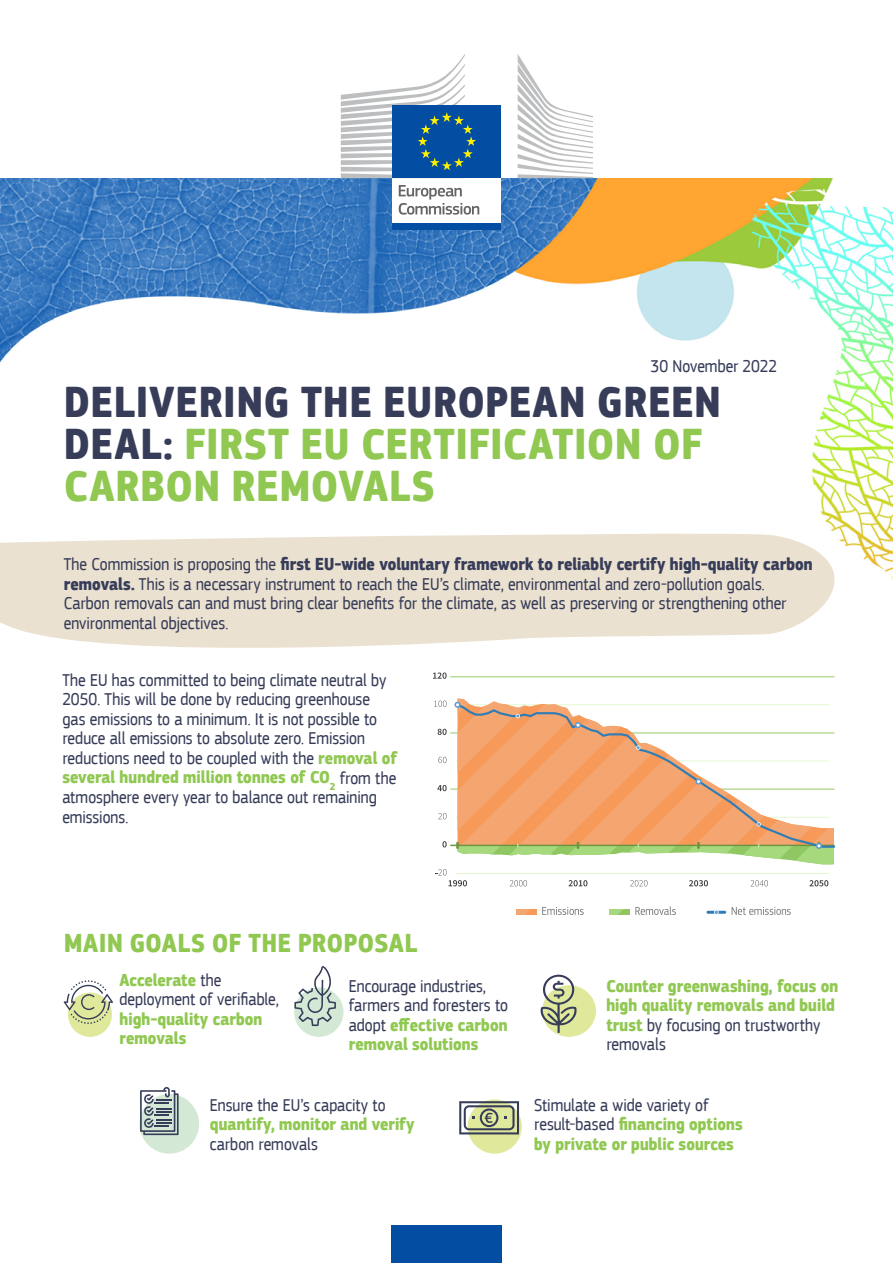
<style>
.page{position:relative;width:893px;height:1263px;background:#fff}
.page>*{position:absolute;margin:0;border:0;box-sizing:border-box;transform-origin:0 0}
.t1{font:700 45px/42px "EC Square Sans Cond Pro";letter-spacing:.025em;color:#90c852}
.t2{font:700 27px "EC Square Sans Cond Pro";letter-spacing:.025em;color:#90c852}
.t3{font:18px/19.5px "EC Square Sans Cond Pro";color:#373d59}
.t4{font:700 18px/19.5px "EC Square Sans Cond Pro";letter-spacing:.005em;color:#90c852}
.s1{color:#373d59}
.s2{font-weight:700}
.s3{font-weight:700;color:#90c852}
.s4{font-weight:400;color:#373d59}
</style>
<div class="page">
<div style="left:391px;top:1225px;width:111px;height:38px;background:#034ea2"></div>
<img style="left:0;top:177px;width:893px;height:402px">
<div style="left:392px;top:176px;width:109px;height:48px;background:#fff"></div>
<svg style="left:399px;top:185px;width:80px;height:30px"></svg>
<div style="left:392px;top:223px;width:109px;height:6px;background:#034ea2"></div>
<svg style="left:518px;top:54px;width:75px;height:124px"></svg>
<div style="left:392px;top:105px;width:109px;height:73px;background:#034ea2"></div>
<svg style="left:341px;top:54px;width:135px;height:124px"></svg>
<div style="left:542px;top:985px;width:54px;height:52px;background:#e0e89c;border-radius:50%"></div>
<svg style="left:540px;top:974px;width:37px;height:59px"></svg>
<div style="left:468px;top:1099px;width:54px;height:55px;background:#e0e89c;border-radius:50%"></div>
<svg style="left:459px;top:1101px;width:60px;height:33px"></svg>
<div style="left:139px;top:1094px;width:60px;height:60px;background:#d4e8d6;border-radius:50%"></div>
<svg style="left:140px;top:1087px;width:39px;height:48px"></svg>
<div style="left:294px;top:987px;width:49px;height:50px;background:#d4e8d6;border-radius:50%"></div>
<svg style="left:294px;top:966px;width:42px;height:60px"></svg>
<div style="left:68px;top:992px;width:44px;height:45px;background:#e0e89c;border-radius:50%"></div>
<svg style="left:64px;top:980px;width:49px;height:44px"></svg>
<svg style="left:0;top:531px;width:837px;height:117px;background:#ede4d6"></svg>
<hr style="left:450px;top:676px;width:385px;height:1px;background:#badb99">
<svg style="left:433px;top:672px;width:14px;height:7px"></svg>
<svg style="left:542px;top:907px;width:42px;height:8px"></svg>
<svg style="left:635px;top:906px;width:41px;height:9px"></svg>
<hr style="left:706px;top:911px;width:20px;height:3px;background:#307db5;border-radius:2px">
<svg style="left:732px;top:907px;width:59px;height:8px"></svg>
<svg style="left:714px;top:910px;width:5px;height:5px"></svg>
<img style="left:516px;top:910px;width:20px;height:4px">
<img style="left:609px;top:910px;width:20px;height:4px">
<svg style="left:434px;top:699px;width:400px;height:187px"></svg>
<p class="t3" style="left:651px;top:357px;width:128px">30 November 2022</p>
<h1 class="t1" style="left:64px;top:382px;width:658px"><span class="s1">DELIVERING THE EUROPEAN GREEN<br>DEAL:</span> FIRST EU CERTIFICATION OF<br>CARBON REMOVALS</h1>
<p class="t3" style="left:64px;top:555px;width:750px">The Commission is proposing the <span class="s2">first EU-wide voluntary framework to reliably certify high-quality carbon removals.</span> This is a necessary instrument to reach the EU’s climate, environmental and zero-pollution goals.<br>Carbon removals can and must bring clear benefits for the climate, as well as preserving or strengthening other environmental objectives.</p>
<p class="t3" style="left:62px;top:670px;width:336px">The EU has committed to being climate neutral by 2050. This will be done by reducing greenhouse gas emissions to a minimum. It is not possible to reduce all emissions to absolute zero. Emission reductions need to be coupled with the <span class="s3">removal of several hundred million tonnes of CO</span><sub>2</sub> from the atmosphere every year to balance out remaining emissions.</p>
<h2 class="t2" style="left:64px;top:926px;width:355px">MAIN GOALS OF THE PROPOSAL</h2>
<p class="t3" style="left:120px;top:970px;width:161px"><span class="s3">Accelerate</span> the deployment of verifiable,</p>
<p class="t4" style="left:120px;top:1009px;width:144px">high-quality carbon removals</p>
<p class="t3" style="left:349px;top:976px;width:161px">Encourage industries, farmers and foresters to adopt <span class="s3">effective carbon removal solutions</span></p>
<p class="t3" style="left:210px;top:1095px;width:177px">Ensure the EU’s capacity to</p>
<p class="t4" style="left:210px;top:1115px;width:206px">quantify, monitor and verify</p>
<p class="t3" style="left:210px;top:1134px;width:109px">carbon removals</p>
<p class="t4" style="left:606px;top:976px;width:233px">Counter greenwashing, focus on high quality removals and build trust <span class="s4">by focusing on trustworthy removals</span></p>
<p class="t4" style="left:534px;top:1095px;width:210px"><span class="s4">Stimulate a wide variety of result-based</span> financing options by private or public sources</p>
</div>
